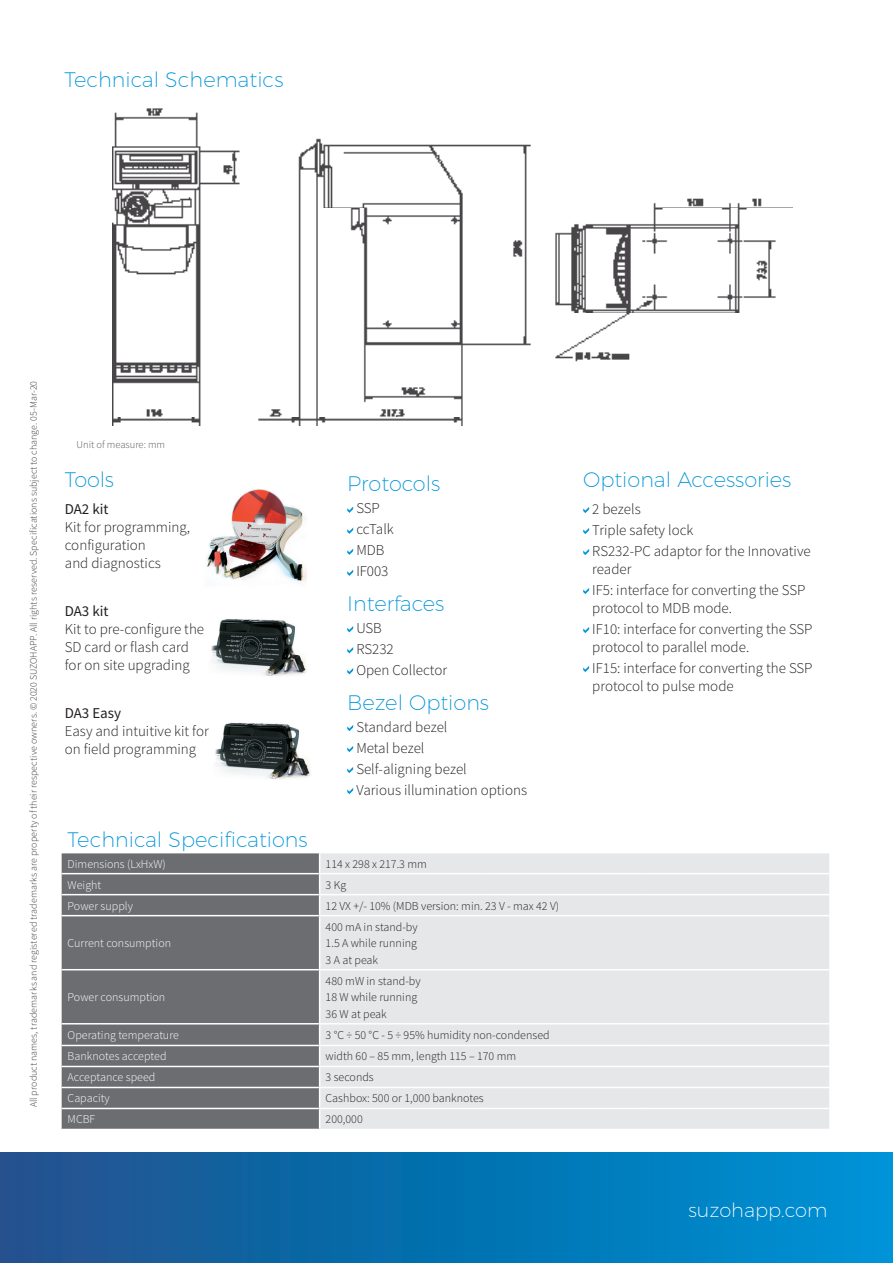
<style>
.page{position:relative;width:893px;height:1263px;background:#fff}
.page>*{position:absolute;margin:0;border:0;box-sizing:border-box;transform-origin:0 0}
.Titoli{font:200 21px "Montserrat";color:#0095d9}
.Ingress_baksida{font:200 21px "Montserrat";color:#0095d9}
.Testo_elenco_Puntato{font:200 21px "Montserrat";color:#0095d9}
.Ingress_baksida-2{font:200 19.5px "Montserrat";color:#fff}
.Bullets{font:300 15px/18px "Source Sans Pro";color:#231f20}
.Bullets-2{font:15px "Source Sans Pro";color:#231f20}
.Testo_Tabella{font:300 12px "Source Sans Pro";color:#231f20}
.Testo_Tabella-2{font:300 12px "Source Sans Pro";color:#fff}
.N_B__testo{font:300 10.5px "Source Sans Pro";color:#57585a}
.t1{font:300 9.9px "Source Sans Pro";letter-spacing:.01em;color:#3e3e3f}
</style>
<div class="page">
<div style="left:0;top:1152px;width:893px;height:111px;background:linear-gradient(to right,#1c508b,#0093d5)"></div>
<svg style="left:62px;top:853px;width:257px;height:276px;fill:#6c6d70"></svg>
<div style="left:320px;top:853px;width:509px;height:276px;background:#e6e7e9"></div>
<hr style="left:62px;top:873px;width:257px;height:1px;background:#fff">
<hr style="left:62px;top:894px;width:257px;height:1px;background:#fff">
<hr style="left:62px;top:915px;width:257px;height:1px;background:#fff">
<hr style="left:62px;top:969px;width:257px;height:1px;background:#fff">
<hr style="left:62px;top:1023px;width:257px;height:1px;background:#fff">
<hr style="left:62px;top:1045px;width:257px;height:1px;background:#fff">
<hr style="left:62px;top:1066px;width:257px;height:1px;background:#fff">
<hr style="left:62px;top:1087px;width:257px;height:1px;background:#fff">
<hr style="left:62px;top:1108px;width:257px;height:1px;background:#fff">
<hr style="left:319px;top:873px;width:164px;height:1px;background:#fff">
<hr style="left:483px;top:873px;width:163px;height:1px;background:#fff">
<hr style="left:646px;top:873px;width:183px;height:1px;background:#fff">
<hr style="left:319px;top:894px;width:164px;height:1px;background:#fff">
<hr style="left:483px;top:894px;width:163px;height:1px;background:#fff">
<hr style="left:646px;top:894px;width:183px;height:1px;background:#fff">
<hr style="left:319px;top:915px;width:164px;height:1px;background:#fff">
<hr style="left:483px;top:915px;width:163px;height:1px;background:#fff">
<hr style="left:646px;top:915px;width:183px;height:1px;background:#fff">
<hr style="left:319px;top:969px;width:164px;height:1px;background:#fff">
<hr style="left:483px;top:969px;width:163px;height:1px;background:#fff">
<hr style="left:646px;top:969px;width:183px;height:1px;background:#fff">
<hr style="left:319px;top:1023px;width:164px;height:1px;background:#fff">
<hr style="left:483px;top:1023px;width:163px;height:1px;background:#fff">
<hr style="left:646px;top:1023px;width:183px;height:1px;background:#fff">
<hr style="left:319px;top:1045px;width:164px;height:1px;background:#fff">
<hr style="left:483px;top:1045px;width:163px;height:1px;background:#fff">
<hr style="left:646px;top:1045px;width:183px;height:1px;background:#fff">
<hr style="left:319px;top:1066px;width:164px;height:1px;background:#fff">
<hr style="left:483px;top:1066px;width:163px;height:1px;background:#fff">
<hr style="left:646px;top:1066px;width:183px;height:1px;background:#fff">
<hr style="left:319px;top:1087px;width:164px;height:1px;background:#fff">
<hr style="left:483px;top:1087px;width:163px;height:1px;background:#fff">
<hr style="left:646px;top:1087px;width:183px;height:1px;background:#fff">
<hr style="left:319px;top:1108px;width:164px;height:1px;background:#fff">
<hr style="left:483px;top:1108px;width:163px;height:1px;background:#fff">
<hr style="left:646px;top:1108px;width:183px;height:1px;background:#fff">
<svg style="left:347px;top:725px;width:6px;height:6px"></svg>
<svg style="left:347px;top:746px;width:6px;height:6px"></svg>
<svg style="left:347px;top:767px;width:6px;height:6px"></svg>
<svg style="left:347px;top:788px;width:6px;height:6px"></svg>
<svg style="left:347px;top:626px;width:6px;height:6px"></svg>
<svg style="left:347px;top:647px;width:6px;height:6px"></svg>
<svg style="left:347px;top:668px;width:6px;height:6px"></svg>
<svg style="left:347px;top:507px;width:6px;height:6px"></svg>
<svg style="left:347px;top:528px;width:6px;height:6px"></svg>
<svg style="left:347px;top:549px;width:6px;height:6px"></svg>
<svg style="left:347px;top:570px;width:6px;height:6px"></svg>
<img style="left:112px;top:108px;width:681px;height:317px">
<img style="left:206px;top:489px;width:101px;height:94px">
<img style="left:211px;top:619px;width:96px;height:57px">
<svg style="left:583px;top:507px;width:6px;height:6px"></svg>
<svg style="left:583px;top:528px;width:6px;height:6px"></svg>
<svg style="left:583px;top:549px;width:6px;height:6px"></svg>
<svg style="left:583px;top:588px;width:6px;height:6px"></svg>
<svg style="left:583px;top:627px;width:6px;height:6px"></svg>
<svg style="left:583px;top:666px;width:6px;height:6px"></svg>
<img style="left:215px;top:722px;width:96px;height:58px">
<p class="Titoli" style="left:64px;top:67px;width:221px">Technical Schematics</p>
<p class="t1" style="left:27px;top:1107px;width:728px;rotate:-90deg">All product names, trademarks and registered trademarks are property of their respective owners. © 2020 SUZOHAPP. All rights reserved. Specifications subject to change. 05-Mar-20</p>
<p class="N_B__testo" style="left:77px;top:438px;width:90px">Unit of measure: mm</p>
<p class="Ingress_baksida" style="left:65px;top:467px;width:51px">Tools</p>
<p class="Bullets-2" style="left:65px;top:499px;width:45px">DA2 kit</p>
<p class="Bullets" style="left:65px;top:518px;width:127px">Kit for programming,</p>
<p class="Bullets" style="left:65px;top:536px;width:83px">configuration</p>
<p class="Bullets" style="left:65px;top:554px;width:98px">and diagnostics</p>
<p class="Bullets-2" style="left:65px;top:601px;width:45px">DA3 kit</p>
<p class="Bullets" style="left:65px;top:620px;width:141px">Kit to pre-configure the<br>SD card or flash card for on site upgrading</p>
<p class="Bullets-2" style="left:65px;top:703px;width:58px">DA3 Easy</p>
<p class="Bullets" style="left:65px;top:722px;width:145px">Easy and intuitive kit for on field programming</p>
<p class="Ingress_baksida" style="left:347px;top:471px;width:95px">Protocols</p>
<p class="Bullets" style="left:356px;top:499px;width:25px">SSP</p>
<p class="Bullets" style="left:356px;top:520px;width:39px">ccTalk</p>
<p class="Bullets" style="left:356px;top:541px;width:30px">MDB</p>
<p class="Bullets" style="left:356px;top:562px;width:34px">IF003</p>
<p class="Ingress_baksida" style="left:347px;top:590px;width:99px">Interfaces</p>
<p class="Bullets" style="left:356px;top:619px;width:27px">USB</p>
<p class="Bullets" style="left:356px;top:640px;width:39px">RS232</p>
<p class="Bullets" style="left:356px;top:661px;width:92px">Open Collector</p>
<p class="Ingress_baksida" style="left:347px;top:689px;width:143px">Bezel Options</p>
<p class="Bullets" style="left:356px;top:718px;width:93px">Standard bezel</p>
<p class="Bullets" style="left:356px;top:739px;width:70px">Metal bezel</p>
<p class="Bullets" style="left:356px;top:760px;width:112px">Self-aligning bezel</p>
<p class="Bullets" style="left:356px;top:781px;width:172px">Various illumination options</p>
<p class="Titoli" style="left:68px;top:827px;width:242px">Technical Specifications</p>
<p class="Testo_Tabella-2" style="left:68px;top:856px;width:100px">Dimensions (LxHxW)</p>
<p class="Testo_Tabella" style="left:326px;top:856px;width:103px">114 x 298 x 217.3 mm</p>
<p class="Testo_Tabella-2" style="left:68px;top:877px;width:35px">Weight</p>
<p class="Testo_Tabella" style="left:326px;top:877px;width:22px">3 Kg</p>
<p class="Testo_Tabella-2" style="left:68px;top:898px;width:67px">Power supply</p>
<p class="Testo_Tabella" style="left:326px;top:898px;width:235px">12 VX +/- 10% (MDB version: min. 23 V - max 42 V)</p>
<p class="Testo_Tabella-2" style="left:68px;top:936px;width:105px">Current consumption</p>
<p class="Testo_Tabella" style="left:326px;top:919px;width:94px">400 mA in stand-by</p>
<p class="Testo_Tabella" style="left:326px;top:936px;width:93px">1.5 A while running</p>
<p class="Testo_Tabella" style="left:326px;top:952px;width:54px">3 A at peak</p>
<p class="Testo_Tabella-2" style="left:68px;top:990px;width:99px">Power consumption</p>
<p class="Testo_Tabella" style="left:326px;top:973px;width:97px">480 mW in stand-by</p>
<p class="Testo_Tabella" style="left:326px;top:990px;width:93px">18 W while running</p>
<p class="Testo_Tabella" style="left:326px;top:1006px;width:63px">36 W at peak</p>
<p class="Testo_Tabella-2" style="left:68px;top:1028px;width:113px">Operating temperature</p>
<p class="Testo_Tabella" style="left:326px;top:1027px;width:226px">3 °C ÷ 50 °C - 5 ÷ 95% humidity non-condensed</p>
<p class="Testo_Tabella-2" style="left:68px;top:1049px;width:100px">Banknotes accepted</p>
<p class="Testo_Tabella" style="left:326px;top:1049px;width:192px">width 60 – 85 mm, length 115 – 170 mm</p>
<p class="Testo_Tabella-2" style="left:68px;top:1070px;width:89px">Acceptance speed</p>
<p class="Testo_Tabella" style="left:326px;top:1070px;width:50px">3 seconds</p>
<p class="Testo_Tabella-2" style="left:68px;top:1091px;width:44px">Capacity</p>
<p class="Testo_Tabella" style="left:326px;top:1091px;width:160px">Cashbox: 500 or 1,000 banknotes</p>
<p class="Testo_Tabella-2" style="left:68px;top:1112px;width:29px">MCBF</p>
<p class="Testo_Tabella" style="left:326px;top:1112px;width:39px">200,000</p>
<p class="Testo_elenco_Puntato" style="left:583px;top:467px;width:210px">Optional Accessories</p>
<p class="Bullets" style="left:592px;top:500px;width:50px">2 bezels</p>
<p class="Bullets" style="left:592px;top:521px;width:103px">Triple safety lock</p>
<p class="Bullets" style="left:592px;top:542px;width:220px">RS232-PC adaptor for the Innovative</p>
<p class="Bullets" style="left:592px;top:560px;width:41px">reader</p>
<p class="Bullets" style="left:592px;top:581px;width:215px">IF5: interface for converting the SSP</p>
<p class="Bullets" style="left:592px;top:599px;width:141px">protocol to MDB mode.</p>
<p class="Bullets" style="left:592px;top:620px;width:222px">IF10: interface for converting the SSP</p>
<p class="Bullets" style="left:592px;top:638px;width:159px">protocol to parallel mode.</p>
<p class="Bullets" style="left:592px;top:659px;width:222px">IF15: interface for converting the SSP</p>
<p class="Bullets" style="left:592px;top:677px;width:143px">protocol to pulse mode</p>
<p class="Ingress_baksida-2" style="left:688px;top:1198px;width:140px">suzohapp.com</p>
</div>
